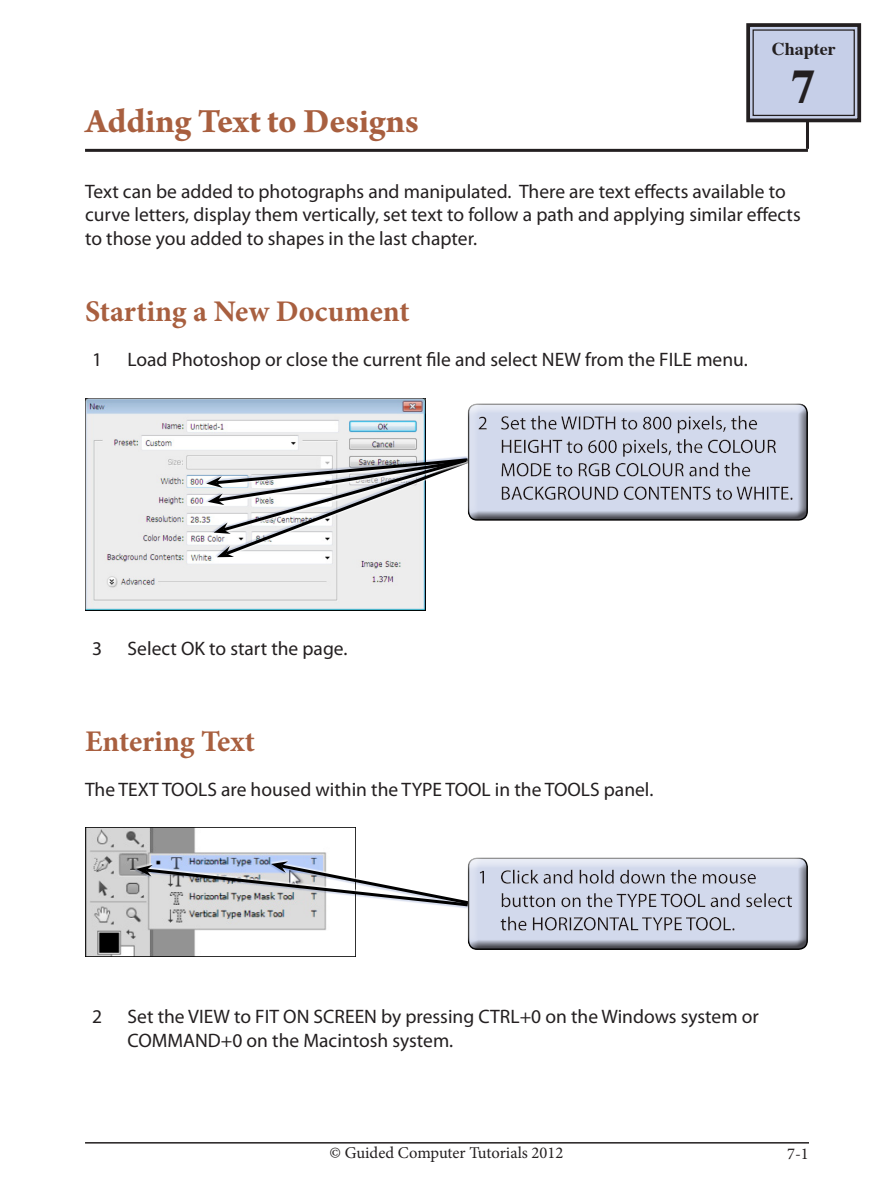
<style>
.page{position:relative;width:893px;height:1191px;background:#fff}
.page>*{position:absolute;margin:0;border:0;box-sizing:border-box;transform-origin:0 0}
.Index_section{font:700 48.3px "Times";color:#231f20}
.Chapter_Title{font:700 36px "Arno Pro";color:#a85f3f}
.Sub-Head{font:700 30px "Minion Pro";color:#a85f3f}
.Paragraph{font:19.5px/23.4px "Myriad Pro";color:#231f20}
.Body{font:19.5px/23.4px "Myriad Pro";color:#231f20}
.Index_section-2{font:700 18px "Times";color:#231f20}
.Body-2{font:16.5px "Minion Pro";color:#231f20}
</style>
<div class="page">
<hr style="left:85px;top:1142px;width:724px;height:1px;background:#231f20">
<hr style="left:85px;top:149px;width:723px;height:3px;background:#231f20">
<hr style="left:806px;top:121px;width:3px;height:28px;background:#231f20">
<svg style="left:746px;top:23px;width:116px;height:100px;background:#afb6cb"></svg>
<div style="left:752px;top:29px;width:103px;height:87px;border:1px solid #231f20"></div>
<img style="left:85px;top:399px;width:340px;height:211px">
<img style="left:85px;top:828px;width:242px;height:128px">
<svg style="left:206px;top:404px;width:262px;height:153px"></svg>
<div style="left:468px;top:402px;width:351px;height:119px;background:#231f20;opacity:.75"></div>
<svg style="left:136px;top:858px;width:332px;height:91px"></svg>
<div style="left:468px;top:856px;width:347px;height:95px;background:#231f20;opacity:.75"></div>
<p class="Chapter_Title" style="left:85px;top:100px;width:335px">Adding Text to Designs</p>
<p class="Index_section-2" style="left:772px;top:31px;width:65px">Chapter</p>
<p class="Index_section" style="left:792px;top:40px;width:26px">7</p>
<p class="Paragraph" style="left:85px;top:179px;width:717px">Text can be added to photographs and manipulated. There are text effects available to curve letters, display them vertically, set text to follow a path and applying similar effects to those you added to shapes in the last chapter.</p>
<p class="Sub-Head" style="left:85px;top:290px;width:326px">Starting a New Document</p>
<p class="Body" style="left:92px;top:347px;width:12px">1</p>
<p class="Body" style="left:128px;top:347px;width:622px">Load Photoshop or close the current file and select NEW from the FILE menu.</p>
<p class="Body" style="left:92px;top:636px;width:12px">3</p>
<p class="Body" style="left:128px;top:636px;width:221px">Select OK to start the page.</p>
<p class="Sub-Head" style="left:85px;top:720px;width:171px">Entering Text</p>
<p class="Paragraph" style="left:85px;top:777px;width:570px">The TEXT TOOLS are housed within the TYPE TOOL in the TOOLS panel.</p>
<p class="Body" style="left:92px;top:1004px;width:12px">2</p>
<p class="Body" style="left:128px;top:1004px;width:633px">Set the VIEW to FIT ON SCREEN by pressing CTRL+0 on the Windows system or<br>COMMAND+0 on the Macintosh system.</p>
<p class="Body-2" style="left:330px;top:1141px;width:235px">© Guided Computer Tutorials 2012</p>
<p class="Body-2" style="left:787px;top:1142px;width:23px">7-1</p>
</div>
